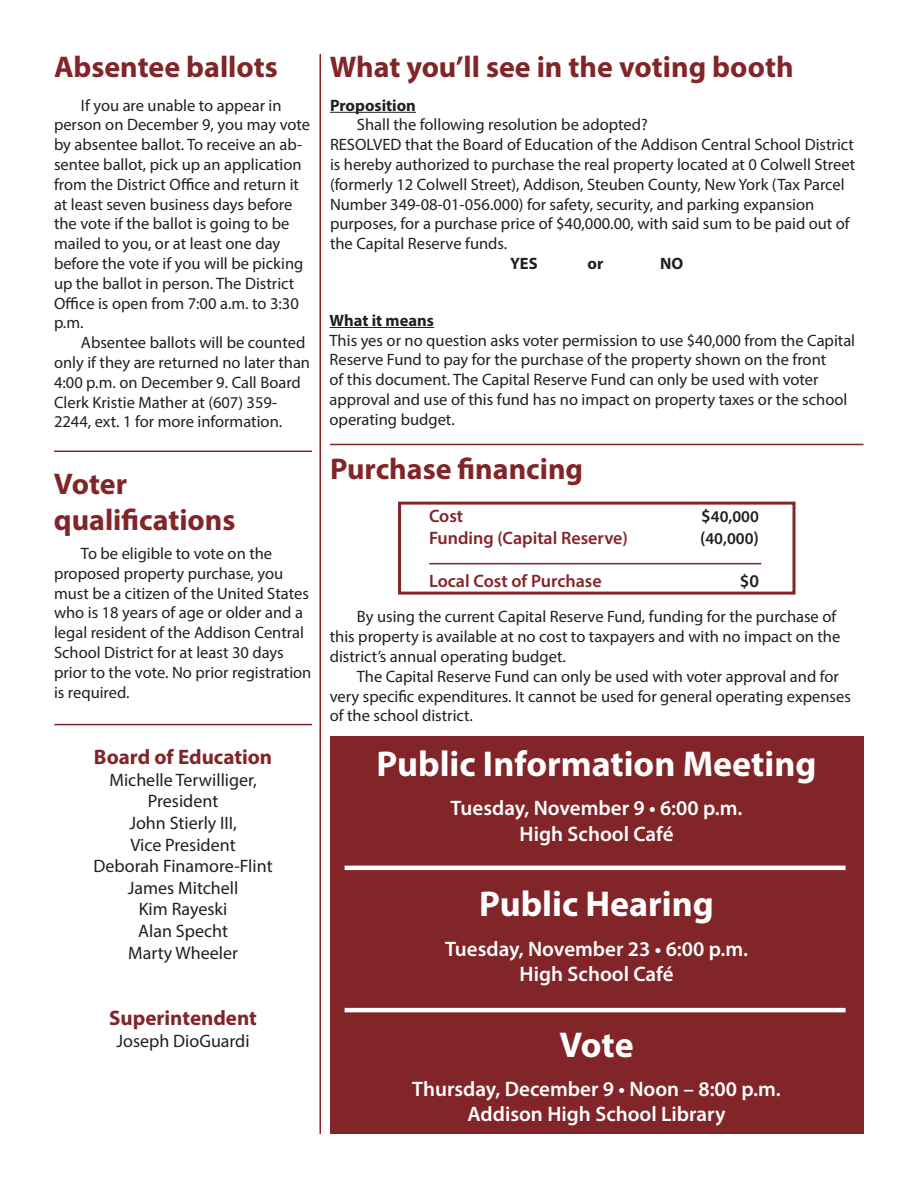
<style>
.page{position:relative;width:918px;height:1188px;background:#fff}
.page>*{position:absolute;margin:0;border:0;box-sizing:border-box;transform-origin:0 0}
.Subhead_1{font:700 36px "Myriad Pro";color:#fff}
.Body_text{font:700 30px "Myriad Pro";color:#822528}
.Subhead_1-2{font:700 30px "Myriad Pro";color:#822528}
.Body_text-2{font:600 21px "Myriad Pro";color:#fff}
.Body_text-3{font:700 21px "Myriad Pro";color:#822528}
.Subhead_1-3{font:600 21px "Myriad Pro";color:#fff}
.Body_text-4{font:18px "Myriad Pro";color:#231f20}
.Body_text-5{font:600 18px "Myriad Pro";color:#822528}
.Body_text-6{font:600 18px "Myriad Pro";color:#231f20}
.Body_text-7{font:16.5px/19.8px "Myriad Pro";color:#231f20}
.Subhead_1-4{font:16.5px/19.8px "Myriad Pro";color:#231f20}
.Body_text-8{font:700 16.5px "Myriad Pro";color:#231f20}
.Body_text-9{font:600 16.5px "Myriad Pro";color:#231f20}
.s1{font-size:18px}
</style>
<div class="page">
<hr style="left:54px;top:451px;width:258px;height:1px;background:#822528">
<hr style="left:330px;top:112px;width:86px;height:1px;background:#231f20">
<hr style="left:330px;top:327px;width:104px;height:1px;background:#231f20">
<hr style="left:330px;top:444px;width:534px;height:1px;background:#822528">
<hr style="left:320px;top:54px;width:1px;height:1080px;background:#822528">
<div style="left:398px;top:502px;width:398px;height:93px;border:3px solid #822528"></div>
<hr style="left:429px;top:563px;width:332px;height:1px;background:#822528">
<div style="left:330px;top:737px;width:534px;height:397px;background:#822528"></div>
<hr style="left:345px;top:866px;width:501px;height:4px;background:#fff">
<hr style="left:345px;top:1008px;width:501px;height:4px;background:#fff">
<hr style="left:54px;top:724px;width:258px;height:1px;background:#822528">
<p class="Body_text" style="left:54px;top:47px;width:225px">Absentee ballots</p>
<p class="Body_text-7" style="left:54px;top:95px;width:258px;text-indent:27px">If you are unable to appear in person on December 9, you may vote by absentee ballot. To receive an ab&shy;sentee ballot, pick up an application from the District Office and return it at least seven business days before the vote if the ballot is going to be mailed to you, or at least one day before the vote if you will be picking up the ballot in person. The District<br>Office is open from 7:00 a.m. to 3:30 p.m.</p>
<p class="Body_text-7" style="left:54px;top:333px;width:258px;text-indent:27px">Absentee ballots will be counted only if they are returned no later than 4:00 p.m. on December 9. Call Board Clerk Kristie Mather at (607) 359- 2244, ext. 1 for more information.</p>
<p class="Body_text" style="left:54px;top:465px;width:75px">Voter</p>
<p class="Body_text" style="left:54px;top:501px;width:183px">qualifications</p>
<p class="Subhead_1-4" style="left:54px;top:543px;width:259px;text-indent:27px">To be eligible to vote on the proposed property purchase, you must be a citizen of the United States who is 18 years of age or older and a legal resident of the Addison Central<br>School District for at least 30 days prior to the vote. No prior registration is required.</p>
<p class="Body_text-3" style="left:94px;top:743px;width:180px">Board of Education</p>
<p class="Body_text-4" style="left:109px;top:769px;width:149px">Michelle Terwilliger,</p>
<p class="Body_text-4" style="left:148px;top:790px;width:72px">President</p>
<p class="Body_text-4" style="left:129px;top:812px;width:109px">John Stierly III,</p>
<p class="Body_text-4" style="left:131px;top:833px;width:107px">Vice President</p>
<p class="Body_text-4" style="left:94px;top:855px;width:181px">Deborah Finamore-Flint</p>
<p class="Body_text-4" style="left:128px;top:877px;width:112px">James Mitchell</p>
<p class="Body_text-4" style="left:139px;top:898px;width:90px">Kim Rayeski</p>
<p class="Body_text-4" style="left:138px;top:920px;width:91px">Alan Specht</p>
<p class="Body_text-4" style="left:128px;top:941px;width:111px">Marty Wheeler</p>
<p class="Body_text-3" style="left:109px;top:1004px;width:149px">Superintendent</p>
<p class="Body_text-4" style="left:117px;top:1030px;width:135px">Joseph DioGuardi</p>
<p class="Subhead_1-2" style="left:330px;top:47px;width:465px">What you’ll see in the voting booth</p>
<p class="Body_text-8" style="left:330px;top:94px;width:87px">Proposition</p>
<p class="Body_text-7" style="left:357px;top:115px;width:292px">Shall the following resolution be adopted?</p>
<p class="Body_text-7" style="left:330px;top:135px;width:527px">RESOLVED that the Board of Education of the Addison Central School District is hereby authorized to purchase the real property located at 0 Colwell Street (formerly 12 Colwell Street), Addison, Steuben County, New York (Tax Parcel Number 349-08-01-056.000) for safety, security, and parking expansion purposes, for a purchase price of $40,000.00, with said sum to be paid out of the Capital Reserve funds.</p>
<p class="Body_text-8" style="left:510px;top:253px;width:29px">YES</p>
<p class="Body_text-8" style="left:588px;top:253px;width:17px">or</p>
<p class="Body_text-8" style="left:660px;top:253px;width:25px">NO</p>
<p class="Body_text-8" style="left:330px;top:310px;width:106px">What it means</p>
<p class="Body_text-7" style="left:330px;top:330px;width:527px">This yes or no question asks voter permission to use $40,000 from the Capital Reserve Fund to pay for the purchase of the property shown on the front<br>of this document. The Capital Reserve Fund can only be used with voter approval and use of this fund has no impact on property taxes or the school operating budget.</p>
<p class="Body_text" style="left:330px;top:449px;width:255px">Purchase financing</p>
<p class="Body_text-5" style="left:429px;top:504px;width:36px">Cost</p>
<p class="Body_text-9" style="left:701px;top:506px;width:59px"><span class="s1">$</span>40,000</p>
<p class="Body_text-5" style="left:429px;top:526px;width:200px">Funding (Capital Reserve)</p>
<p class="Body_text-9" style="left:700px;top:528px;width:60px"><span class="s1">(</span>40,000<span class="s1">)</span></p>
<p class="Body_text-5" style="left:429px;top:569px;width:174px">Local Cost of Purchase</p>
<p class="Body_text-6" style="left:740px;top:569px;width:21px">$0</p>
<p class="Body_text-7" style="left:330px;top:607px;width:512px;text-indent:27px">By using the current Capital Reserve Fund, funding for the purchase of this property is available at no cost to taxpayers and with no impact on the district’s annual operating budget.</p>
<p class="Body_text-7" style="left:330px;top:666px;width:523px;text-indent:27px">The Capital Reserve Fund can only be used with voter approval and for very specific expenditures. It cannot be used for general operating expenses of the school district.</p>
<p class="Subhead_1" style="left:377px;top:740px;width:441px">Public Information Meeting</p>
<p class="Body_text-2" style="left:451px;top:795px;width:293px">Tuesday, November 9 • 6:00 p.m.</p>
<p class="Subhead_1-3" style="left:520px;top:820px;width:156px">High School Café</p>
<p class="Subhead_1" style="left:479px;top:881px;width:236px">Public Hearing</p>
<p class="Body_text-2" style="left:445px;top:935px;width:305px">Tuesday, November 23 • 6:00 p.m.</p>
<p class="Subhead_1-3" style="left:520px;top:961px;width:156px">High School Café</p>
<p class="Subhead_1" style="left:559px;top:1021px;width:76px">Vote</p>
<p class="Body_text-2" style="left:412px;top:1076px;width:370px">Thursday, December 9 • Noon – 8:00 p.m.</p>
<p class="Body_text-2" style="left:468px;top:1101px;width:260px">Addison High School Library</p>
</div>
